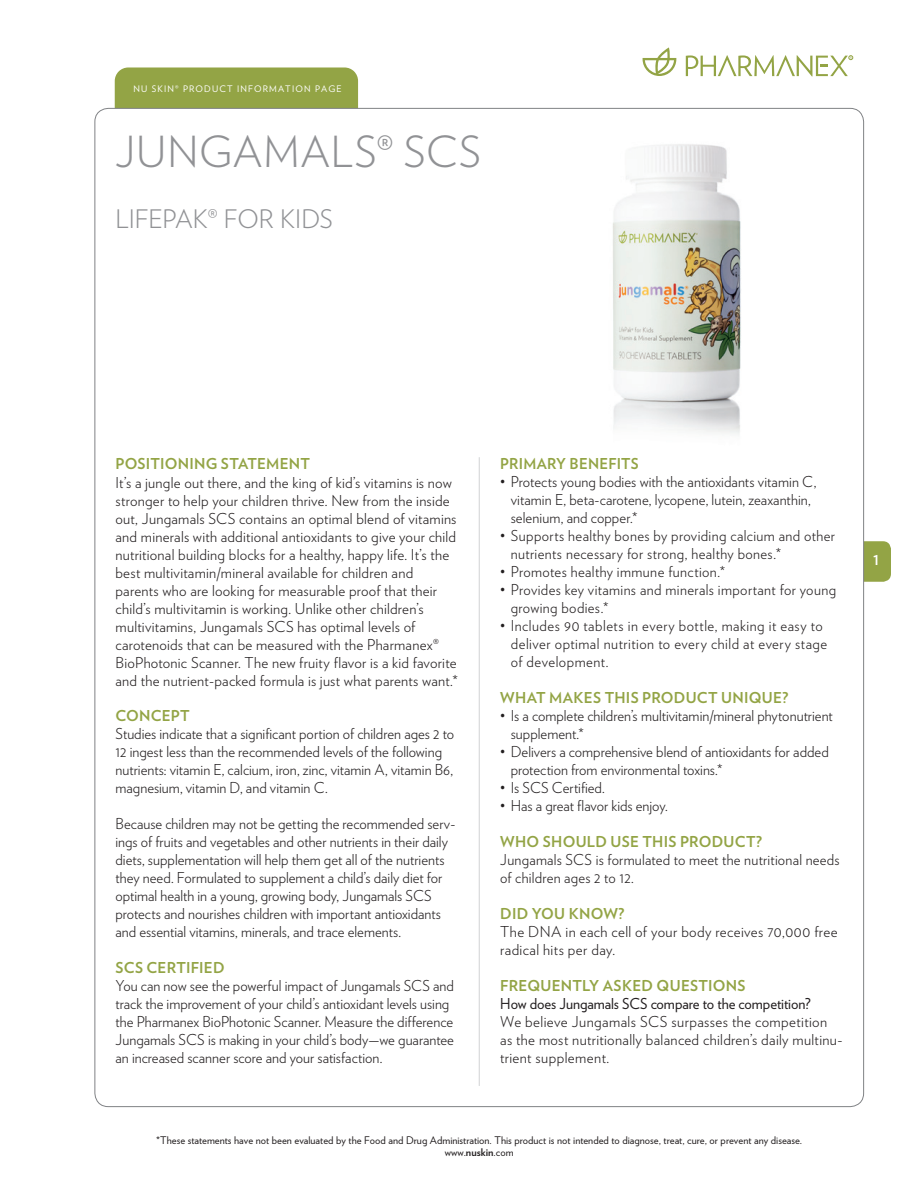
<style>
.page{position:relative;width:918px;height:1188px;background:#fff}
.page>*{position:absolute;margin:0;border:0;box-sizing:border-box;transform-origin:0 0}
.t1{font:300 42.75px "Verlag";letter-spacing:.02em;color:#919295}
.t2{font:300 25.5px "Verlag";color:#919295}
.t3{font:300 15px/18px "Verlag";letter-spacing:.005em;color:#231f20}
.t4{font:300 15px/18px "Verlag";letter-spacing:.025em;color:#231f20}
.t5{font:700 15px "Verlag";letter-spacing:.015em;color:#93a445}
.t6{font:300 15px/18px "Verlag";letter-spacing:.035em;color:#231f20}
.t7{font:15px "Verlag";letter-spacing:-.005em;color:#231f20}
.t8{font:700 13.5px "Verlag";color:#fff}
.t9{font:10.5px/12.6px "Verlag";color:#231f20;text-align:center}
.t10{font:9px "Verlag";letter-spacing:.125em;color:#fff}
.s1{font-weight:700}
</style>
<div class="page">
<div style="left:844px;top:541px;width:47px;height:41px;background:#93a445;border-radius:8px"></div>
<div style="left:115px;top:68px;width:243px;height:40px;background:#93a445"></div>
<div style="left:95px;top:108px;width:769px;height:999px;background:#fff;border-radius:14px"></div>
<hr style="left:479px;top:457px;width:1px;height:629px;background:#d1d2d4">
<svg style="left:686px;top:55px;width:167px;height:22px"></svg>
<svg style="left:643px;top:47px;width:33px;height:29px"></svg>
<img style="left:613px;top:144px;width:128px;height:291px">
<p class="t10" style="left:134px;top:82px;width:210px">NU SKIN® PRODUCT INFORMATION PAGE</p>
<h1 class="t1" style="left:116px;top:120px;width:367px">JUNGAMALS® SCS</h1>
<h2 class="t2" style="left:116px;top:200px;width:219px">LIFEPAK® FOR KIDS</h2>
<p class="t5" style="left:116px;top:452px;width:196px">POSITIONING STATEMENT</p>
<p class="t3" style="left:116px;top:473px;width:344px">It’s a jungle out there, and the king of kid’s vitamins is now stronger to help your children thrive. New from the inside out, Jungamals SCS contains an optimal blend of vitamins and minerals with additional antioxidants to give your child nutritional building blocks for a healthy, happy life. It’s the best multivitamin/mineral available for children and parents who are looking for measurable proof that their child’s multivitamin is working. Unlike other children’s multivitamins, Jungamals SCS has optimal levels of carotenoids that can be measured with the Pharmanex® BioPhotonic Scanner. The new fruity flavor is a kid favorite and the nutrient-packed formula is just what parents want.*</p>
<p class="t5" style="left:116px;top:704px;width:76px">CONCEPT</p>
<p class="t3" style="left:116px;top:724px;width:340px">Studies indicate that a significant portion of children ages 2 to 12 ingest less than the recommended levels of the following nutrients: vitamin E, calcium, iron, zinc, vitamin A, vitamin B6, magnesium, vitamin D, and vitamin C.</p>
<p class="t3" style="left:116px;top:814px;width:341px">Because children may not be getting the recommended serv&shy;ings of fruits and vegetables and other nutrients in their daily diets, supplementation will help them get all of the nutrients they need. Formulated to supplement a child’s daily diet for optimal health in a young, growing body, Jungamals SCS protects and nourishes children with important antioxidants and essential vitamins, minerals, and trace elements.</p>
<p class="t5" style="left:116px;top:956px;width:111px">SCS CERTIFIED</p>
<p class="t3" style="left:116px;top:976px;width:340px">You can now see the powerful impact of Jungamals SCS and track the improvement of your child’s antioxidant levels using the Pharmanex BioPhotonic Scanner. Measure the difference Jungamals SCS is making in your child’s body—we guarantee an increased scanner score and your satisfaction.</p>
<p class="t5" style="left:500px;top:452px;width:140px">PRIMARY BENEFITS</p>
<p class="t3" style="left:511px;top:472px;width:307px;text-indent:-10px">• Protects young bodies with the antioxidants vitamin C, vitamin E, beta-carotene, lycopene, lutein, zeaxanthin, selenium, and copper.*</p>
<p class="t4" style="left:511px;top:526px;width:326px;text-indent:-10px">• Supports healthy bones by providing calcium and other nutrients necessary for strong, healthy bones.*</p>
<p class="t4" style="left:500px;top:562px;width:227px">• Promotes healthy immune function.*</p>
<p class="t4" style="left:511px;top:580px;width:327px;text-indent:-10px">• Provides key vitamins and minerals important for young growing bodies.*</p>
<p class="t6" style="left:511px;top:616px;width:318px;text-indent:-10px">• Includes 90 tablets in every bottle, making it easy to deliver optimal nutrition to every child at every stage of development.</p>
<p class="t5" style="left:500px;top:686px;width:290px">WHAT MAKES THIS PRODUCT UNIQUE?</p>
<p class="t3" style="left:511px;top:706px;width:324px;text-indent:-10px">• Is a complete children’s multivitamin/mineral phytonutrient supplement.*</p>
<p class="t3" style="left:511px;top:742px;width:320px;text-indent:-10px">• Delivers a comprehensive blend of antioxidants for added protection from environmental toxins.*</p>
<p class="t3" style="left:500px;top:778px;width:106px">• Is SCS Certified.</p>
<p class="t3" style="left:500px;top:796px;width:169px">• Has a great flavor kids enjoy.</p>
<p class="t5" style="left:500px;top:830px;width:263px">WHO SHOULD USE THIS PRODUCT?</p>
<p class="t3" style="left:500px;top:850px;width:341px">Jungamals SCS is formulated to meet the nutritional needs of children ages 2 to 12.</p>
<p class="t5" style="left:500px;top:902px;width:126px">DID YOU KNOW?</p>
<p class="t4" style="left:500px;top:922px;width:339px">The DNA in each cell of your body receives 70,000 free radical hits per day.</p>
<p class="t5" style="left:500px;top:974px;width:247px">FREQUENTLY ASKED QUESTIONS</p>
<p class="t7" style="left:500px;top:993px;width:312px">How does Jungamals SCS compare to the competition?</p>
<p class="t4" style="left:500px;top:1012px;width:344px">We believe Jungamals SCS surpasses the competition as the most nutritionally balanced children’s daily multinu&shy;trient supplement.</p>
<p class="t9" style="left:156px;top:1133px;width:648px">*These statements have not been evaluated by the Food and Drug Administration. This product is not intended to diagnose, treat, cure, or prevent any disease. www.<span class="s1">nuskin</span>.com</p>
<p class="t8" style="left:873px;top:550px;width:7px">1</p>
</div>
